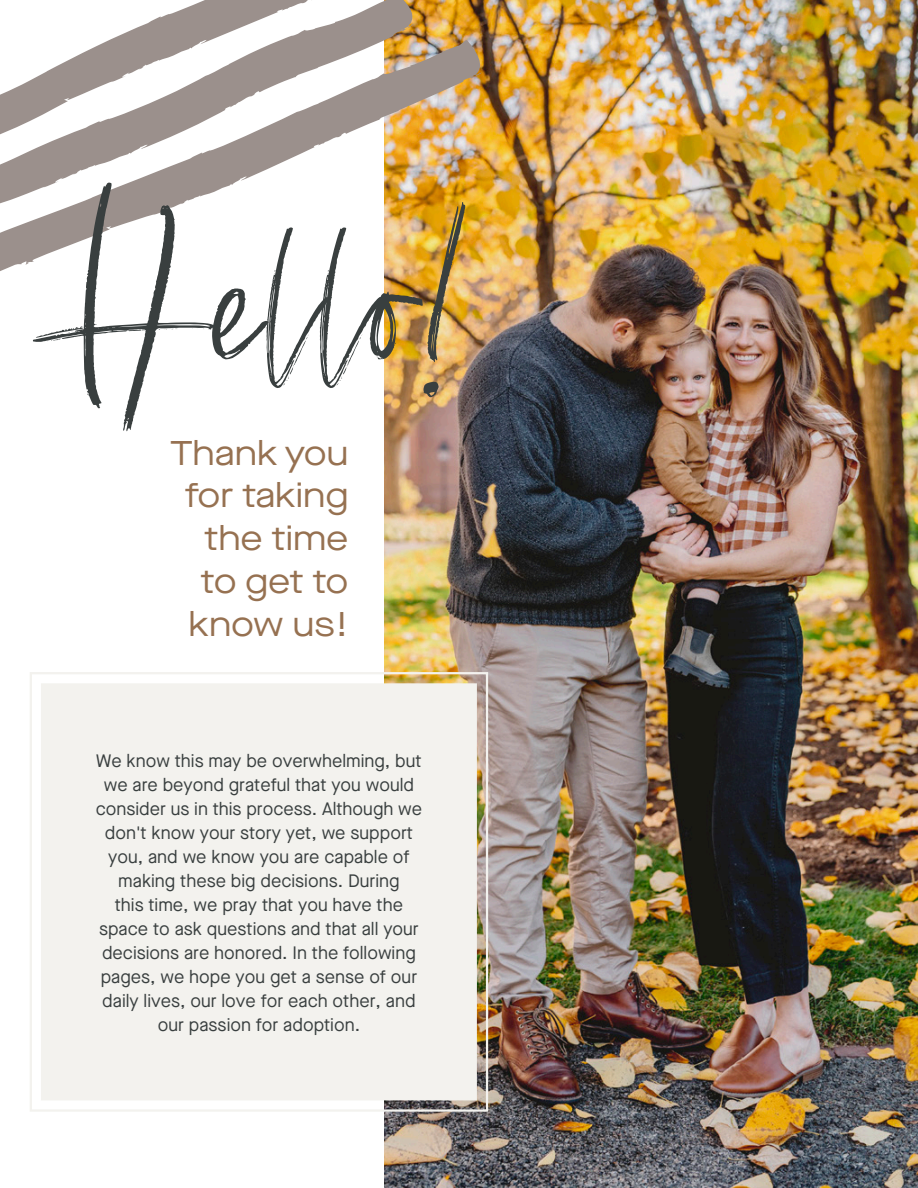
<style>
.page{position:relative;width:918px;height:1188px;background:#fff}
.page>*{position:absolute;margin:0;border:0;box-sizing:border-box;transform-origin:0 0}
.t1{font:226.05px "Darling Brush";color:#393f3f}
.t2{font:expanded 34.35px/42.9px "Maison Neue";color:#967151;text-align:right}
.t3{font:18px/24px "Maison Neue";color:#393f3f;text-align:center}
</style>
<div class="page">
<img style="left:384px;top:0;width:534px;height:1188px">
<img style="left:30px;top:671px;width:459px;height:442px">
<div style="left:40px;top:682px;width:438px;height:420px;background:#f3f2ee"></div>
<img style="left:0;top:40px;width:488px;height:246px">
<svg style="left:0;top:163px;width:415px;height:102px"></svg>
<svg style="left:0;top:0;width:466px;height:163px"></svg>
<p class="t1" style="left:57px;top:159px;width:416px">Hello!</p>
<p class="t2" style="left:170px;top:431px;width:180px">Thank you for taking the time to get to know us!</p>
<p class="t3" style="left:96px;top:748px;width:328px">We know this may be overwhelming, but we are beyond grateful that you would consider us in this process. Although we don't know your story yet, we support you, and we know you are capable of making these big decisions. During<br>this time, we pray that you have the space to ask questions and that all your decisions are honored. In the following pages, we hope you get a sense of our daily lives, our love for each other, and our passion for adoption.</p>
</div>
